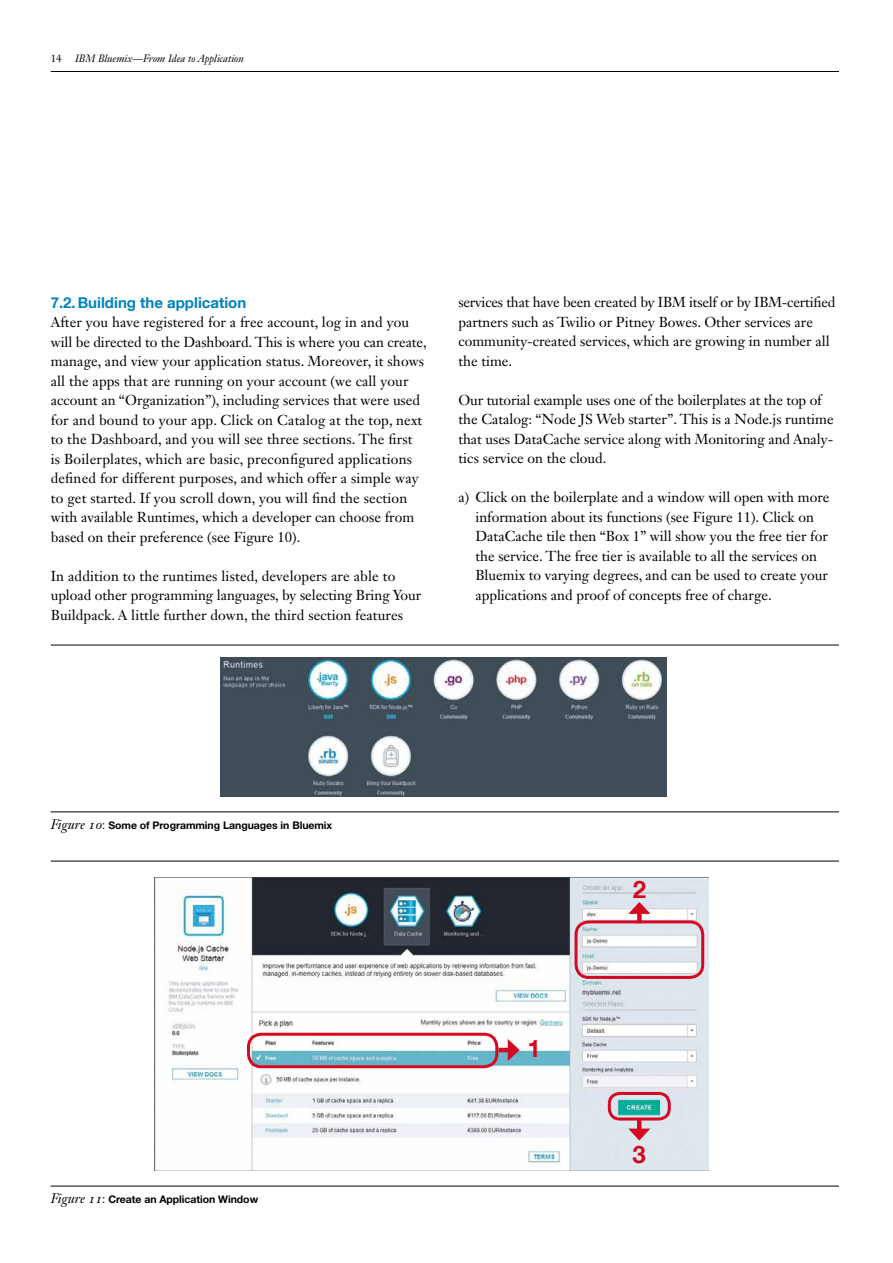
<style>
.page{position:relative;width:893px;height:1263px;background:#fff}
.page>*{position:absolute;margin:0;border:0;box-sizing:border-box;transform-origin:0 0}
.t1{font:700 24px "Helvetica Neue LT Com";color:#d40821}
.t2{font:700 15px "Helvetica Neue LT Com";color:#0083bd}
.t3{font:14.25px/19.5px "Janson Text LT Std";color:#000}
.t4{font:700 10.5px "Helvetica Neue LT Pro";letter-spacing:-.005em;color:#000}
.t5{font:italic 10.5px "Janson Text LT Std";color:#000}
.t6{font:10.5px "Janson Text LT Std";color:#000}
.s1{font-family:"Janson Text LT Std";font-weight:400;font-style:italic;font-size:13.5px}
.s2{font-family:"Helvetica Neue LT Com";font-weight:400;font-size:11.25px}
</style>
<div class="page">
<hr style="left:51px;top:71px;width:788px;height:1px;background:#000">
<img style="left:220px;top:658px;width:446px;height:138px">
<img style="left:154px;top:877px;width:554px;height:293px">
<hr style="left:51px;top:861px;width:788px;height:1px;background:#000">
<hr style="left:51px;top:645px;width:788px;height:1px;background:#000">
<hr style="left:51px;top:1186px;width:788px;height:1px;background:#000">
<hr style="left:51px;top:811px;width:788px;height:1px;background:#000">
<hr style="left:498px;top:1048px;width:14px;height:4px;background:#d40821">
<svg style="left:508px;top:1039px;width:12px;height:22px"></svg>
<div style="left:247px;top:1033px;width:251px;height:35px;border:3px solid #d40821;border-radius:13px"></div>
<div style="left:574px;top:920px;width:130px;height:59px;border:3px solid #d40821;border-radius:13px"></div>
<div style="left:608px;top:1092px;width:63px;height:28px;border:3px solid #d40821;border-radius:10px"></div>
<div style="left:637px;top:910px;width:5px;height:13px;background:#d40821"></div>
<svg style="left:628px;top:902px;width:22px;height:12px"></svg>
<hr style="left:637px;top:1119px;width:4px;height:14px;background:#d40821">
<svg style="left:628px;top:1128px;width:22px;height:12px"></svg>
<p class="t6" style="left:51px;top:52px;width:12px">14</p>
<p class="t5" style="left:75px;top:52px;width:170px">IBM Bluemix—From Idea to Application</p>
<p class="t2" style="left:51px;top:293px;width:197px">7.2.Building the application</p>
<p class="t3" style="left:51px;top:312px;width:377px">After you have registered for a free account, log in and you will be directed to the Dashboard. This is where you can create, manage, and view your application status. Moreover, it shows all the apps that are running on your account (we call your account an “Organization”), including services that were used for and bound to your app. Click on Catalog at the top, next to the Dashboard, and you will see three sections. The first<br>is Boilerplates, which are basic, preconfigured applications defined for different purposes, and which offer a simple way to get started. If you scroll down, you will find the section with available Runtimes, which a developer can choose from based on their preference (see Figure 10).</p>
<p class="t3" style="left:51px;top:566px;width:372px">In addition to the runtimes listed, developers are able to upload other programming languages, by selecting Bring Your<br>Buildpack. A little further down, the third section features</p>
<p class="t3" style="left:458px;top:293px;width:379px">services that have been created by IBM itself or by IBM-certified partners such as Twilio or Pitney Bowes. Other services are community-created services, which are growing in number all the time.</p>
<p class="t3" style="left:458px;top:390px;width:377px">Our tutorial example uses one of the boilerplates at the top of the Catalog: “Node JS Web starter”. This is a Node.js runtime that uses DataCache service along with Monitoring and Analy&shy;tics service on the cloud.</p>
<p class="t3" style="left:475px;top:488px;width:356px;text-indent:-17px">a) Click on the boilerplate and a window will open with more information about its functions (see Figure 11). Click on DataCache tile then “Box 1” will show you the free tier for the service. The free tier is available to all the services on Bluemix to varying degrees, and can be used to create your applications and proof of concepts free of charge.</p>
<p class="t4" style="left:51px;top:818px;width:283px"><span class="s1">Figure 10</span><span class="s2">:</span> Some of Programming Languages in Bluemix</p>
<p class="t4" style="left:51px;top:1192px;width:209px"><span class="s1">Figure 11</span><span class="s2">:</span> Create an Application Window</p>
<h1 class="t1" style="left:527px;top:1033px;width:15px">1</h1>
<h1 class="t1" style="left:633px;top:875px;width:15px">2</h1>
<h1 class="t1" style="left:633px;top:1139px;width:15px">3</h1>
</div>
